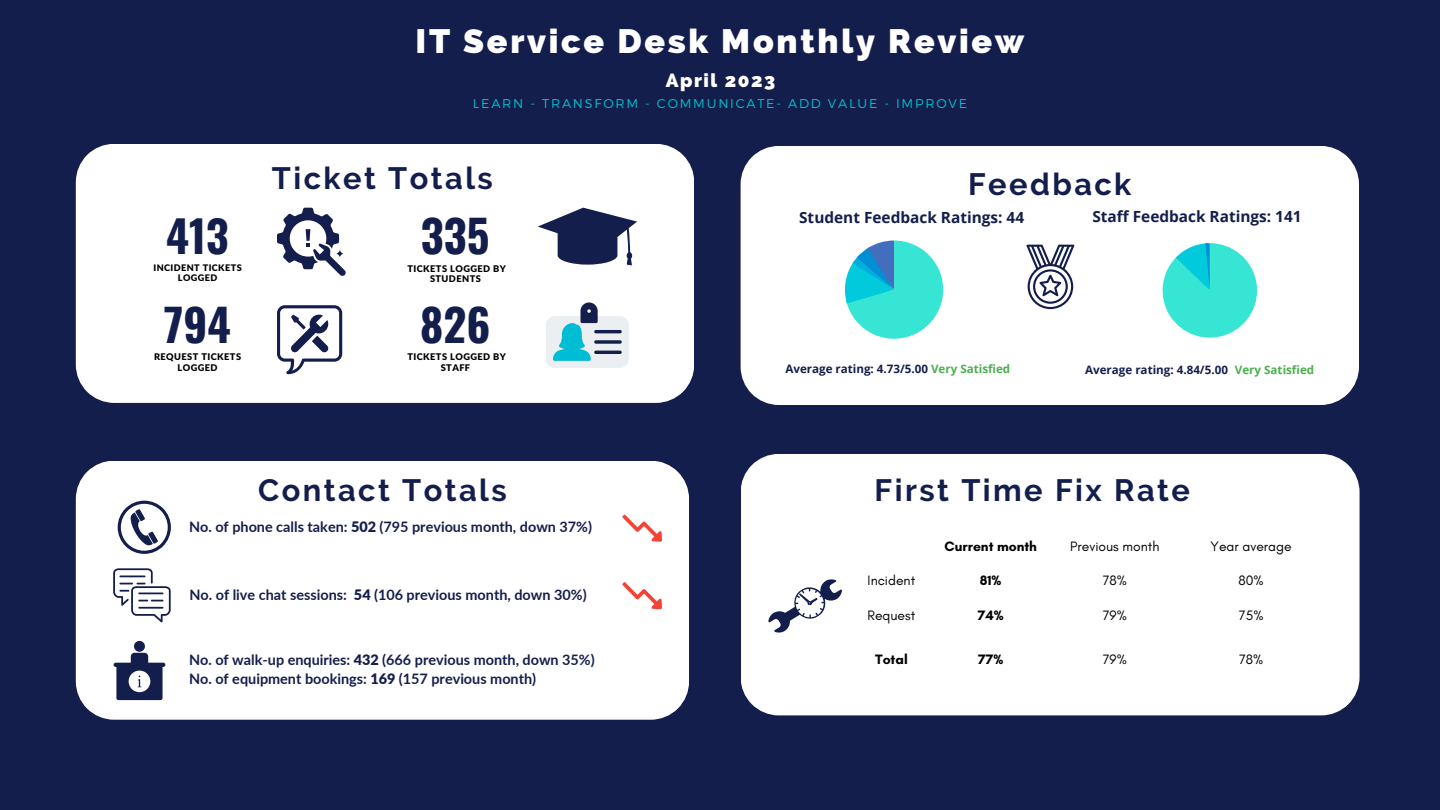
<style>
.page{position:relative;width:1440px;height:810px;background:#141e4d}
.page>*{position:absolute;margin:0;border:0;box-sizing:border-box;transform-origin:0 0}
.t1{font:700 44.6px "Oswald";color:#141e4d}
.t2{font:700 43.9px "Oswald";color:#141e4d}
.t3{font:800 34px "Raleway";letter-spacing:.08em;color:#fff}
.t4{font:700 30.8px "Raleway";letter-spacing:.08em;color:#141e4d}
.t5{font:800 19.1px "Raleway";letter-spacing:.08em;color:#fff}
.t6{font:700 15.4px "Open Sans";color:#141e4d}
.t7{font:700 14.4px "Lato";color:#141e4d}
.t8{font:13.9px "Glacial Indifference";color:#000}
.t9{font:700 13.9px "Glacial Indifference";color:#000}
.t10{font:300 12.7px "Montserrat";letter-spacing:.14em;color:#00c2cb}
.t11{font:700 11.6px "Open Sans";color:#141e4d}
.t12{font:900 9.2px/10.6px "Lato Latin";letter-spacing:.045em;color:#000;text-align:center}
.t13{font:900 9.1px/10.5px "Lato Latin";letter-spacing:.045em;color:#000;text-align:center}
.s1{color:#4caf50}
.s2{color:#fff}
.s3{font-weight:900}
</style>
<div class="page">
<div style="left:741px;top:146px;width:618px;height:259px;background:#fff"></div>
<svg style="left:1163px;top:243px;width:94px;height:95px;background:#5ce7de"></svg>
<div style="left:76px;top:461px;width:613px;height:258px;background:#fff"></div>
<svg style="left:114px;top:641px;width:51px;height:59px"></svg>
<svg style="left:118px;top:501px;width:53px;height:53px"></svg>
<svg style="left:113px;top:568px;width:58px;height:54px;background:#ced0da"></svg>
<svg style="left:1026px;top:245px;width:48px;height:64px"></svg>
<div style="left:741px;top:454px;width:618px;height:261px;background:#fff"></div>
<svg style="left:763px;top:572px;width:84px;height:68px;background:#dcdde4"></svg>
<div style="left:76px;top:144px;width:618px;height:259px;background:#fff"></div>
<svg style="left:277px;top:208px;width:69px;height:68px"></svg>
<svg style="left:277px;top:305px;width:65px;height:69px"></svg>
<svg style="left:546px;top:302px;width:83px;height:66px;background:#b2d3dd"></svg>
<svg style="left:538px;top:208px;width:99px;height:57px"></svg>
<svg style="left:845px;top:241px;width:98px;height:98px;background:#59dadc"></svg>
<svg style="left:622px;top:515px;width:40px;height:27px"></svg>
<svg style="left:622px;top:582px;width:40px;height:27px"></svg>
<p class="t3" style="left:416px;top:22px;width:610px">IT Service Desk Monthly Review</p>
<p class="t5" style="left:666px;top:69px;width:111px">April 2023</p>
<p class="t10" style="left:473px;top:95px;width:496px">LEARN - TRANSFORM - COMMUNICATE- ADD VALUE - IMPROVE</p>
<p class="t2" style="left:166px;top:201px;width:64px">413</p>
<p class="t13" style="left:153px;top:263px;width:90px">INCIDENT TICKETS<br>LOGGED</p>
<p class="t1" style="left:164px;top:290px;width:68px">794</p>
<p class="t12" style="left:154px;top:352px;width:89px">REQUEST TICKETS<br>LOGGED</p>
<p class="t4" style="left:272px;top:160px;width:222px">Ticket Totals</p>
<p class="t4" style="left:968px;top:166px;width:165px">Feedback</p>
<p class="t1" style="left:421px;top:201px;width:70px">335</p>
<p class="t12" style="left:407px;top:263px;width:100px">TICKETS LOGGED BY<br>STUDENTS</p>
<p class="t1" style="left:420px;top:290px;width:72px">826</p>
<p class="t12" style="left:407px;top:352px;width:100px">TICKETS LOGGED BY<br>STAFF</p>
<p class="t6" style="left:799px;top:206px;width:226px">Student Feedback Ratings: 44</p>
<p class="t6" style="left:1092px;top:205px;width:211px">Staff Feedback Ratings: 141</p>
<p class="t11" style="left:785px;top:360px;width:230px">Average rating: 4.73/5.00 <span class="s1">Very Satisfied</span><span class="s2">)</span></p>
<p class="t11" style="left:1085px;top:362px;width:234px">Average rating: 4.84/5.00 <span class="s2">(</span><span class="s1">Very Satisfied</span><span class="s2">)</span></p>
<p class="t4" style="left:258px;top:472px;width:250px">Contact Totals</p>
<p class="t4" style="left:875px;top:472px;width:317px">First Time Fix Rate</p>
<p class="t7" style="left:189px;top:518px;width:405px">No. of phone calls taken: <span class="s3">502</span> (795 previous month, down 37%)</p>
<p class="t7" style="left:189px;top:586px;width:399px">No. of live chat sessions: <span class="s3">54</span> (106 previous month, down 30%)</p>
<p class="t9" style="left:944px;top:537px;width:94px">Current month</p>
<p class="t8" style="left:1070px;top:537px;width:91px">Previous month</p>
<p class="t8" style="left:1211px;top:537px;width:83px">Year average</p>
<p class="t8" style="left:868px;top:572px;width:49px">Incident</p>
<p class="t9" style="left:980px;top:572px;width:23px">81%</p>
<p class="t8" style="left:1103px;top:572px;width:26px">78%</p>
<p class="t8" style="left:1239px;top:572px;width:27px">80%</p>
<p class="t8" style="left:868px;top:606px;width:49px">Request</p>
<p class="t9" style="left:978px;top:606px;width:27px">74%</p>
<p class="t8" style="left:1103px;top:606px;width:26px">79%</p>
<p class="t8" style="left:1239px;top:606px;width:26px">75%</p>
<p class="t7" style="left:189px;top:650px;width:407px">No. of walk-up enquiries: <span class="s3">432</span> (666 previous month, down 35%)</p>
<p class="t9" style="left:875px;top:651px;width:34px">Total</p>
<p class="t9" style="left:978px;top:651px;width:27px">77%</p>
<p class="t8" style="left:1103px;top:651px;width:26px">79%</p>
<p class="t8" style="left:1239px;top:651px;width:26px">78%</p>
<p class="t7" style="left:189px;top:670px;width:349px">No. of equipment bookings: <span class="s3">169</span> (157 previous month)</p>
</div>
